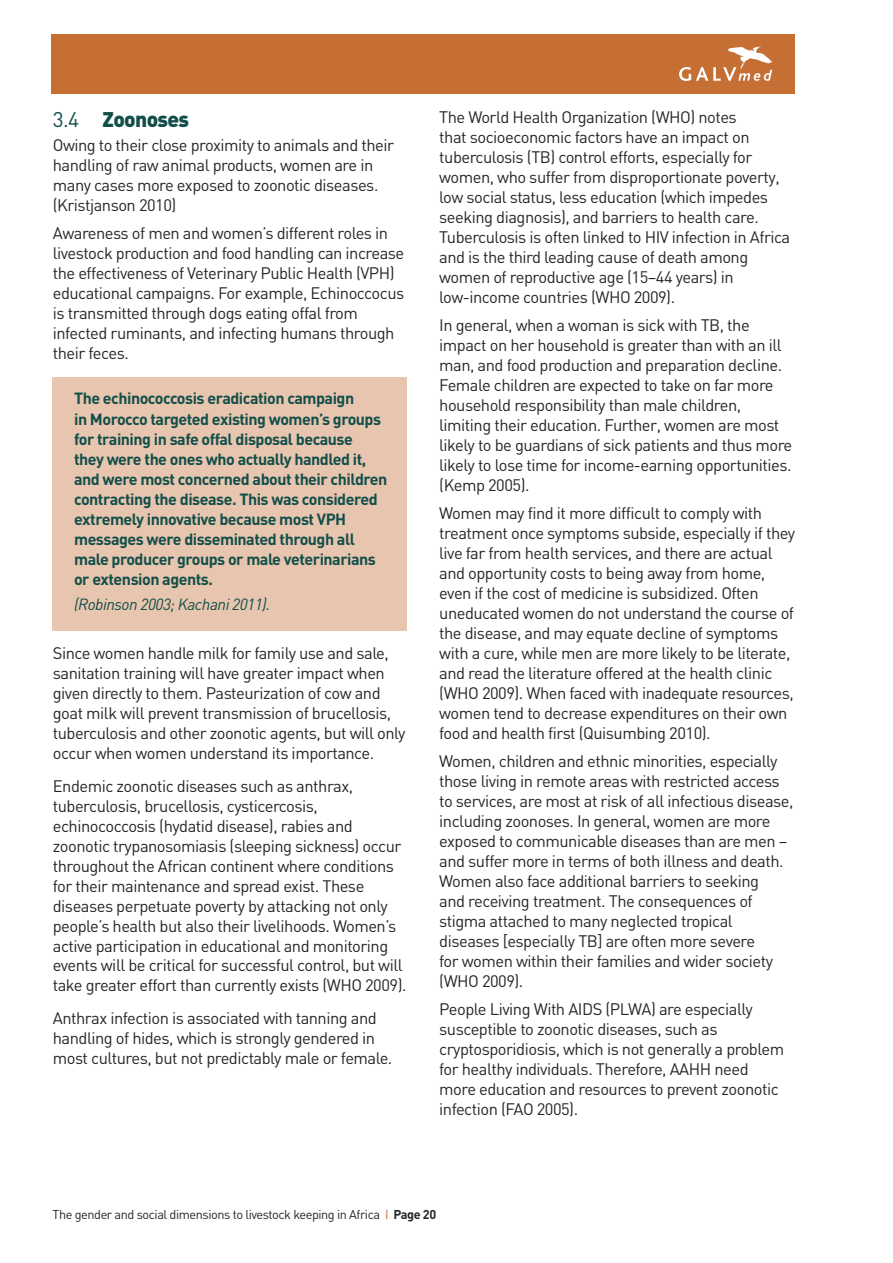
<style>
.page{position:relative;width:893px;height:1263px;background:#fff}
.page>*{position:absolute;margin:0;border:0;box-sizing:border-box;transform-origin:0 0}
.t1{font:900 21px "DIN";letter-spacing:-.03em;color:#124e4a}
.t2{font:16.5px/20px "DIN";letter-spacing:-.03em;color:#272627}
.t3{font:700 16.05px/20.1px "DIN";letter-spacing:-.03em;color:#124e4a}
.t4{font:italic 16.05px "DIN";letter-spacing:-.03em;color:#124e4a}
.t5{font:12.75px "DIN";letter-spacing:-.035em;color:#272627}
.s1{font-weight:400}
.s2{color:#c56f35}
.s3{font-weight:700}
</style>
<div class="page">
<div style="left:52px;top:377px;width:355px;height:254px;background:#e8c5ae"></div>
<div style="left:51px;top:34px;width:744px;height:60px;background:#c56f35"></div>
<svg style="left:679px;top:46px;width:94px;height:35px"></svg>
<p class="t1" style="left:53px;top:107px;width:138px"><span class="s1">3.4</span> Zoonoses</p>
<p class="t2" style="left:53px;top:134px;width:343px">Owing to their close proximity to animals and their handling of raw animal products, women are in many cases more exposed to zoonotic diseases. (Kristjanson 2010)</p>
<p class="t2" style="left:53px;top:223px;width:353px">Awareness of men and women’s different roles in livestock production and food handling can increase the effectiveness of Veterinary Public Health (VPH) educational campaigns. For example, Echinoccocus is transmitted through dogs eating offal from infected ruminants, and infecting humans through their feces.</p>
<p class="t3" style="left:74px;top:388px;width:315px">The echinococcosis eradication campaign<br>in Morocco targeted existing women’s groups for training in safe offal disposal because<br>they were the ones who actually handled it, and were most concerned about their children contracting the disease. This was considered extremely innovative because most VPH messages were disseminated through all male producer groups or male veterinarians or extension agents.</p>
<p class="t4" style="left:74px;top:594px;width:198px">(Robinson 2003; Kachani 2011).</p>
<p class="t2" style="left:53px;top:643px;width:354px">Since women handle milk for family use and sale, sanitation training will have greater impact when given directly to them. Pasteurization of cow and goat milk will prevent transmission of brucellosis, tuberculosis and other zoonotic agents, but will only occur when women understand its importance.</p>
<p class="t2" style="left:53px;top:775px;width:355px">Endemic zoonotic diseases such as anthrax, tuberculosis, brucellosis, cysticercosis, echinococcosis (hydatid disease), rabies and zoonotic trypanosomiasis (sleeping sickness) occur throughout the African continent where conditions for their maintenance and spread exist. These diseases perpetuate poverty by attacking not only people’s health but also their livelihoods. Women’s active participation in educational and monitoring events will be critical for successful control, but will take greater effort than currently exists (WHO 2009).</p>
<p class="t2" style="left:53px;top:1008px;width:341px">Anthrax infection is associated with tanning and handling of hides, which is strongly gendered in most cultures, but not predictably male or female.</p>
<p class="t2" style="left:439px;top:107px;width:353px">The World Health Organization (WHO) notes<br>that socioeconomic factors have an impact on tuberculosis (TB) control efforts, especially for women, who suffer from disproportionate poverty, low social status, less education (which impedes seeking diagnosis), and barriers to health care.<br>Tuberculosis is often linked to HIV infection in Africa and is the third leading cause of death among women of reproductive age (15–44 years) in low-income countries (WHO 2009).</p>
<p class="t2" style="left:439px;top:315px;width:355px">In general, when a woman is sick with TB, the impact on her household is greater than with an ill man, and food production and preparation decline.<br>Female children are expected to take on far more household responsibility than male children, limiting their education. Further, women are most likely to be guardians of sick patients and thus more likely to lose time for income-earning opportunities. (Kemp 2005).</p>
<p class="t2" style="left:439px;top:503px;width:357px">Women may find it more difficult to comply with treatment once symptoms subside, especially if they live far from health services, and there are actual and opportunity costs to being away from home, even if the cost of medicine is subsidized. Often uneducated women do not understand the course of the disease, and may equate decline of symptoms with a cure, while men are more likely to be literate, and read the literature offered at the health clinic (WHO 2009). When faced with inadequate resources, women tend to decrease expenditures on their own food and health first (Quisumbing 2010).</p>
<p class="t2" style="left:439px;top:751px;width:356px">Women, children and ethnic minorities, especially those living in remote areas with restricted access to services, are most at risk of all infectious disease, including zoonoses. In general, women are more exposed to communicable diseases than are men – and suffer more in terms of both illness and death.<br>Women also face additional barriers to seeking<br>and receiving treatment. The consequences of stigma attached to many neglected tropical diseases [especially TB] are often more severe<br>for women within their families and wider society (WHO 2009).</p>
<p class="t2" style="left:439px;top:999px;width:346px">People Living With AIDS (PLWA) are especially susceptible to zoonotic diseases, such as cryptosporidiosis, which is not generally a problem for healthy individuals. Therefore, AAHH need more education and resources to prevent zoonotic infection (FAO 2005).</p>
<p class="t5" style="left:53px;top:1206px;width:385px">The gender and social dimensions to livestock keeping in Africa <span class="s2">I</span> <span class="s3">Page 20</span></p>
</div>
